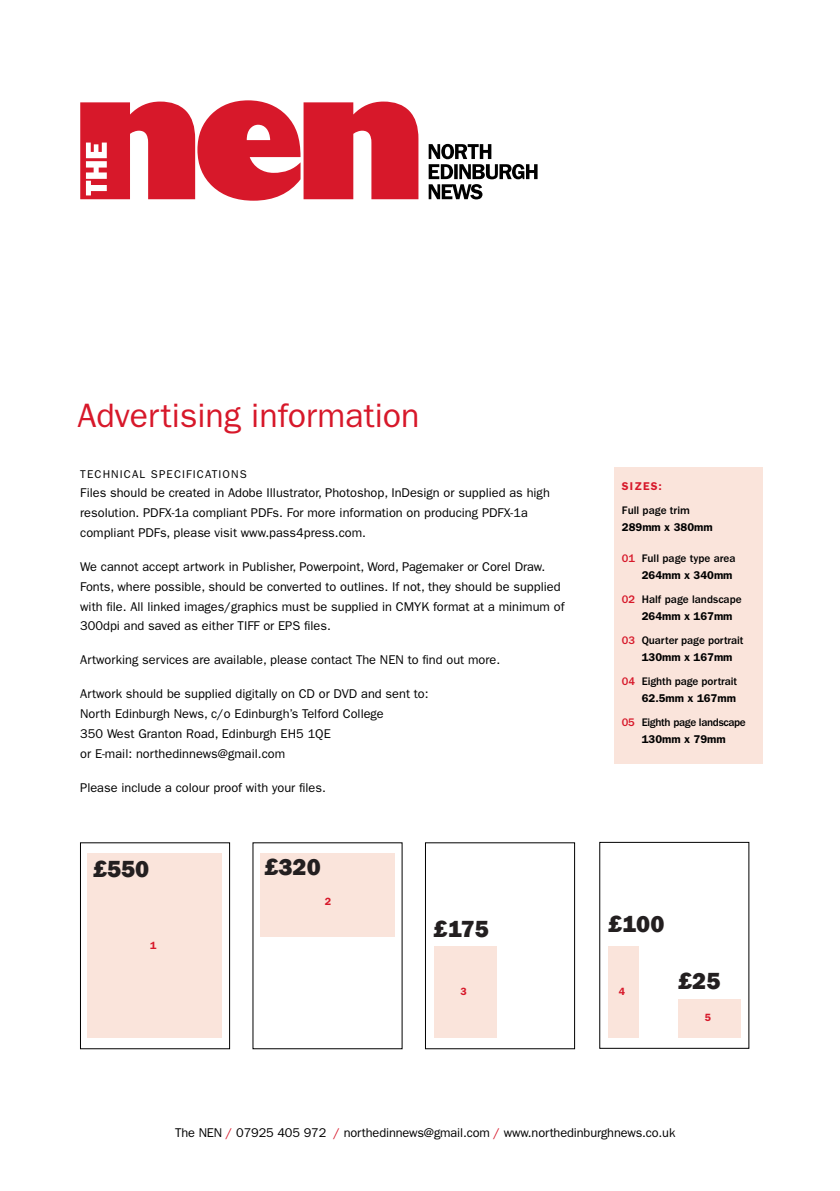
<style>
.page{position:relative;width:840px;height:1191px;background:#fff}
.page>*{position:absolute;margin:0;border:0;box-sizing:border-box;transform-origin:0 0}
.t1{font:34px "Franklin Gothic LT";color:#d7182a}
.t2{font:800 24px "Franklin Gothic";color:#231f20}
.t3{font:12.8px/19.8px "Franklin Gothic LT";color:#000}
.t4{font:500 11.4px/17px "Franklin Gothic LT";letter-spacing:-.01em;color:#000}
.t5{font:500 11.4px/17px "Franklin Gothic LT";letter-spacing:-.03em;color:#000;text-align:center}
.t6{font:11.4px "Franklin Gothic LT";letter-spacing:.1em;color:#000}
.t7{font:600 11.4px "Franklin Gothic LT";color:#000}
.t8{font:600 10.6px "Franklin Gothic LT";color:#d7182a}
.s1{font-weight:600;color:#d7182a}
.s2{color:#d7182a}
.s3{font-weight:600}
</style>
<div class="page">
<div style="left:613px;top:468px;width:149px;height:296px;background:#fae4db"></div>
<div style="left:80px;top:842px;width:150px;height:207px;border:1px solid #000"></div>
<div style="left:87px;top:853px;width:135px;height:184px;background:#fae4db"></div>
<div style="left:260px;top:853px;width:134px;height:83px;background:#fae4db"></div>
<div style="left:433px;top:946px;width:63px;height:91px;background:#fae4db"></div>
<div style="left:677px;top:999px;width:63px;height:39px;background:#fae4db"></div>
<div style="left:607px;top:946px;width:31px;height:91px;background:#fae4db"></div>
<svg style="left:80px;top:100px;width:338px;height:101px"></svg>
<svg style="left:428px;top:144px;width:109px;height:55px"></svg>
<p class="t1" style="left:77px;top:395px;width:343px">Advertising information</p>
<p class="t6" style="left:80px;top:467px;width:168px">TECHNICAL SPECIFICATIONS</p>
<p class="t3" style="left:80px;top:483px;width:471px">Files should be created in Adobe Illustrator, Photoshop, InDesign or supplied as high resolution. PDFX-1a compliant PDFs. For more information on producing PDFX-1a compliant PDFs, please visit www.pass4press.com.</p>
<p class="t3" style="left:80px;top:557px;width:485px">We cannot accept artwork in Publisher, Powerpoint, Word, Pagemaker or Corel Draw.<br>Fonts, where possible, should be converted to outlines. If not, they should be supplied with file. All linked images/graphics must be supplied in CMYK format at a minimum of 300dpi and saved as either TIFF or EPS files.</p>
<p class="t3" style="left:80px;top:650px;width:421px">Artworking services are available, please contact The NEN to find out more.</p>
<p class="t3" style="left:80px;top:684px;width:350px">Artwork should be supplied digitally on CD or DVD and sent to:<br>North Edinburgh News, c/o Edinburgh’s Telford College<br>350 West Granton Road, Edinburgh EH5 1QE<br>or E-mail: northedinnews@gmail.com</p>
<p class="t3" style="left:80px;top:777px;width:247px">Please include a colour proof with your files.</p>
<p class="t2" style="left:93px;top:853px;width:58px">£550</p>
<p class="t2" style="left:264px;top:852px;width:58px">£320</p>
<p class="t8" style="left:150px;top:939px;width:8px">1</p>
<p class="t8" style="left:324px;top:894px;width:8px">2</p>
<p class="t2" style="left:433px;top:913px;width:57px">£175</p>
<p class="t8" style="left:460px;top:984px;width:8px">3</p>
<p class="t4" style="left:621px;top:474px;width:69px;line-height:24px"><span class="s1">SIZES:<br></span>Full page trim</p>
<p class="t7" style="left:621px;top:520px;width:92px">289mm x 380mm</p>
<p class="t4" style="left:621px;top:550px;width:115px;text-align:right"><span class="s2">01</span> Full page type area<br><span class="s3">264mm x 340mm</span></p>
<p class="t4" style="left:641px;top:591px;width:101px;text-indent:-20px"><span class="s2">02</span> Half page landscape<br><span class="s3">264mm x 167mm</span></p>
<p class="t4" style="left:641px;top:632px;width:103px;text-indent:-20px"><span class="s2">03</span> Quarter page portrait<br><span class="s3">130mm x 167mm</span></p>
<p class="t4" style="left:621px;top:673px;width:117px;text-align:right"><span class="s2">04</span> Eighth page portrait<br><span class="s3">62.5mm x 167mm</span></p>
<p class="t5" style="left:621px;top:714px;width:125px"><span class="s2">05</span> Eighth page landscape<br><span class="s3">130mm x 79mm</span></p>
<p class="t2" style="left:608px;top:908px;width:58px">£100</p>
<p class="t8" style="left:618px;top:984px;width:8px">4</p>
<p class="t2" style="left:677px;top:965px;width:44px">£25</p>
<p class="t8" style="left:704px;top:1011px;width:8px">5</p>
<p class="t3" style="left:175px;top:1123px;width:501px">The NEN <span class="s2">/</span> 07925 405 972 <span class="s2">/</span> northedinnews@gmail.com <span class="s2">/</span> www.northedinburghnews.co.uk</p>
</div>
